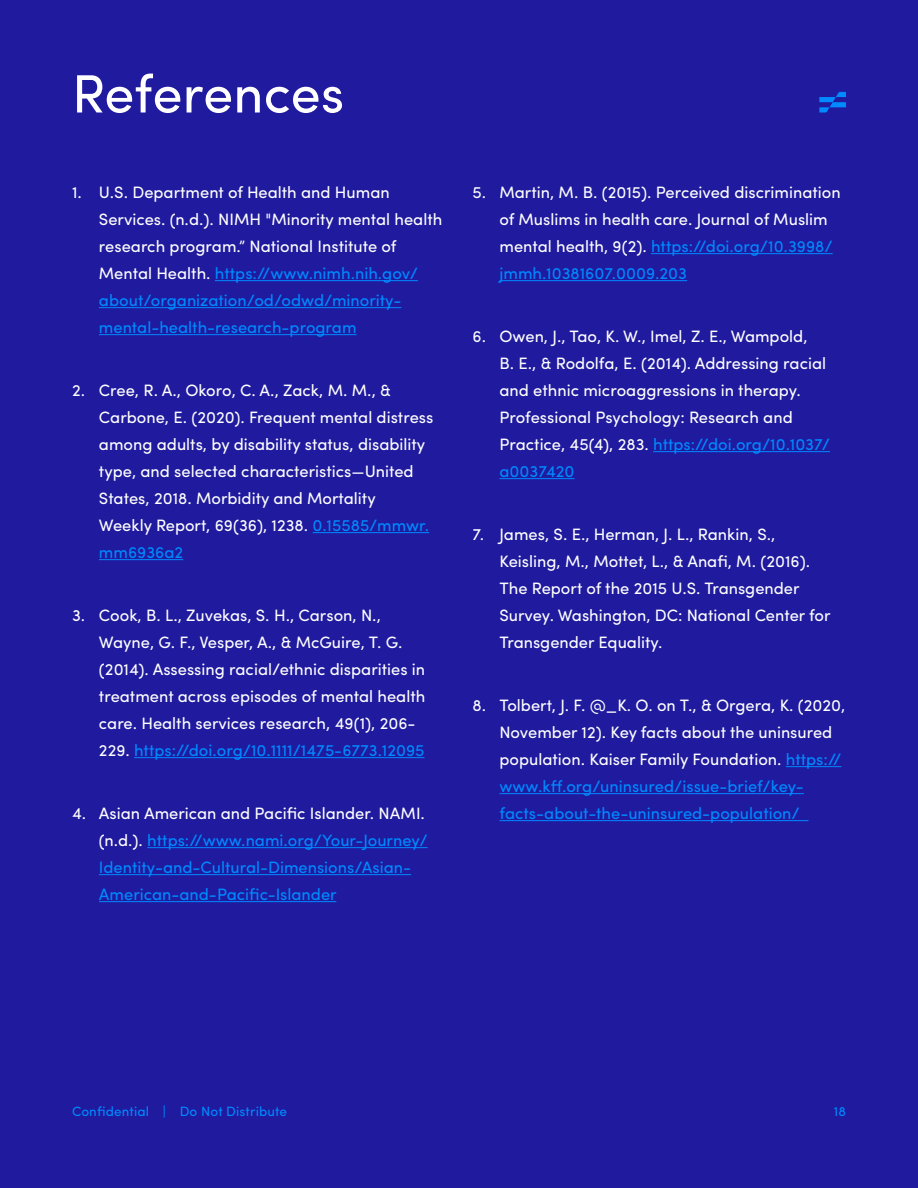
<style>
.page{position:relative;width:918px;height:1188px;background:#1f1a9e}
.page>*{position:absolute;margin:0;border:0;box-sizing:border-box;transform-origin:0 0}
.t1{font:54px "Sofia Pro";color:#fff}
.t2{font:16.5px/27px "Sofia Pro";color:#fff}
.t3{font:16.5px/27px "Sofia Pro";color:#008aff}
.t4{font:13.5px "Sofia Pro";letter-spacing:.01em;color:#008aff}
.s1{color:#008aff}
.s2{color:#fff}
</style>
<div class="page">
<svg style="left:819px;top:92px;width:27px;height:21px"></svg>
<hr style="left:215px;top:280px;width:203px;height:1px;background:#008aff">
<hr style="left:99px;top:307px;width:302px;height:1px;background:#008aff">
<hr style="left:99px;top:334px;width:258px;height:1px;background:#008aff">
<hr style="left:313px;top:532px;width:116px;height:1px;background:#008aff">
<hr style="left:99px;top:559px;width:84px;height:1px;background:#008aff">
<hr style="left:134px;top:757px;width:291px;height:1px;background:#008aff">
<hr style="left:147px;top:847px;width:281px;height:1px;background:#008aff">
<hr style="left:99px;top:874px;width:312px;height:1px;background:#008aff">
<hr style="left:99px;top:901px;width:237px;height:1px;background:#008aff">
<hr style="left:651px;top:253px;width:182px;height:1px;background:#008aff">
<hr style="left:500px;top:280px;width:187px;height:1px;background:#008aff">
<hr style="left:653px;top:451px;width:177px;height:1px;background:#008aff">
<hr style="left:500px;top:478px;width:75px;height:1px;background:#008aff">
<hr style="left:786px;top:766px;width:55px;height:1px;background:#008aff">
<hr style="left:500px;top:793px;width:304px;height:1px;background:#008aff">
<hr style="left:500px;top:820px;width:308px;height:1px;background:#008aff">
<h1 class="t1" style="left:72px;top:54px;width:274px">References</h1>
<p class="t2" style="left:99px;top:178px;width:345px;text-indent:-27px">1. U.S. Department of Health and Human Services. (n.d.). NIMH "Minority mental health research program.” National Institute of Mental Health. <span class="s1">https://www.nimh.nih.gov/ about/organization/od/odwd/minority&shy;mental-health-research-program</span></p>
<p class="t2" style="left:99px;top:376px;width:336px;text-indent:-27px">2. Cree, R. A., Okoro, C. A., Zack, M. M., &amp; Carbone, E. (2020). Frequent mental distress among adults, by disability status, disability type, and selected characteristics—United States, 2018. Morbidity and Mortality<br>Weekly Report, 69(36), 1238. <span class="s1">0.15585/mmwr. mm6936a2</span></p>
<p class="t2" style="left:99px;top:600px;width:328px;text-indent:-27px">3. Cook, B. L., Zuvekas, S. H., Carson, N., Wayne, G. F., Vesper, A., &amp; McGuire, T. G. (2014). Assessing racial/ethnic disparities in treatment across episodes of mental health care. Health services research, 49(1), 206- 229. <span class="s1">https://doi.org/10.1111/1475-6773.12095</span></p>
<p class="t3" style="left:99px;top:798px;width:330px;text-indent:-27px"><span class="s2">4. Asian American and Pacific Islander. NAMI. (n.d.).</span> https://www.nami.org/Your-Journey/ Identity-and-Cultural-Dimensions/Asian-American-and-Pacific-Islander</p>
<p class="t2" style="left:499px;top:178px;width:343px;text-indent:-27px">5. Martin, M. B. (2015). Perceived discrimination of Muslims in health care. Journal of Muslim mental health, 9(2). <span class="s1">https://doi.org/10.3998/ jmmh.10381607.0009.203</span></p>
<p class="t2" style="left:499px;top:322px;width:332px;text-indent:-27px">6. Owen, J., Tao, K. W., Imel, Z. E., Wampold,<br>B. E., &amp; Rodolfa, E. (2014). Addressing racial and ethnic microaggressions in therapy.<br>Professional Psychology: Research and Practice, 45(4), 283. <span class="s1">https://doi.org/10.1037/ a0037420</span></p>
<p class="t2" style="left:499px;top:520px;width:333px;text-indent:-27px">7. James, S. E., Herman, J. L., Rankin, S., Keisling, M., Mottet, L., &amp; Anafi, M. (2016).<br>The Report of the 2015 U.S. Transgender Survey. Washington, DC: National Center for Transgender Equality.</p>
<p class="t2" style="left:499px;top:690px;width:348px;text-indent:-27px">8. Tolbert, J. F. @_K. O. on T., &amp; Orgera, K. (2020, November 12). Key facts about the uninsured population. Kaiser Family Foundation. <span class="s1">https:// www.kff.org/uninsured/issue-brief/key&shy;facts-about-the-uninsured-population/</span></p>
<p class="t4" style="left:72px;top:1101px;width:217px">Confidential | Do Not Distribute</p>
<p class="t4" style="left:834px;top:1101px;width:14px">18</p>
</div>
